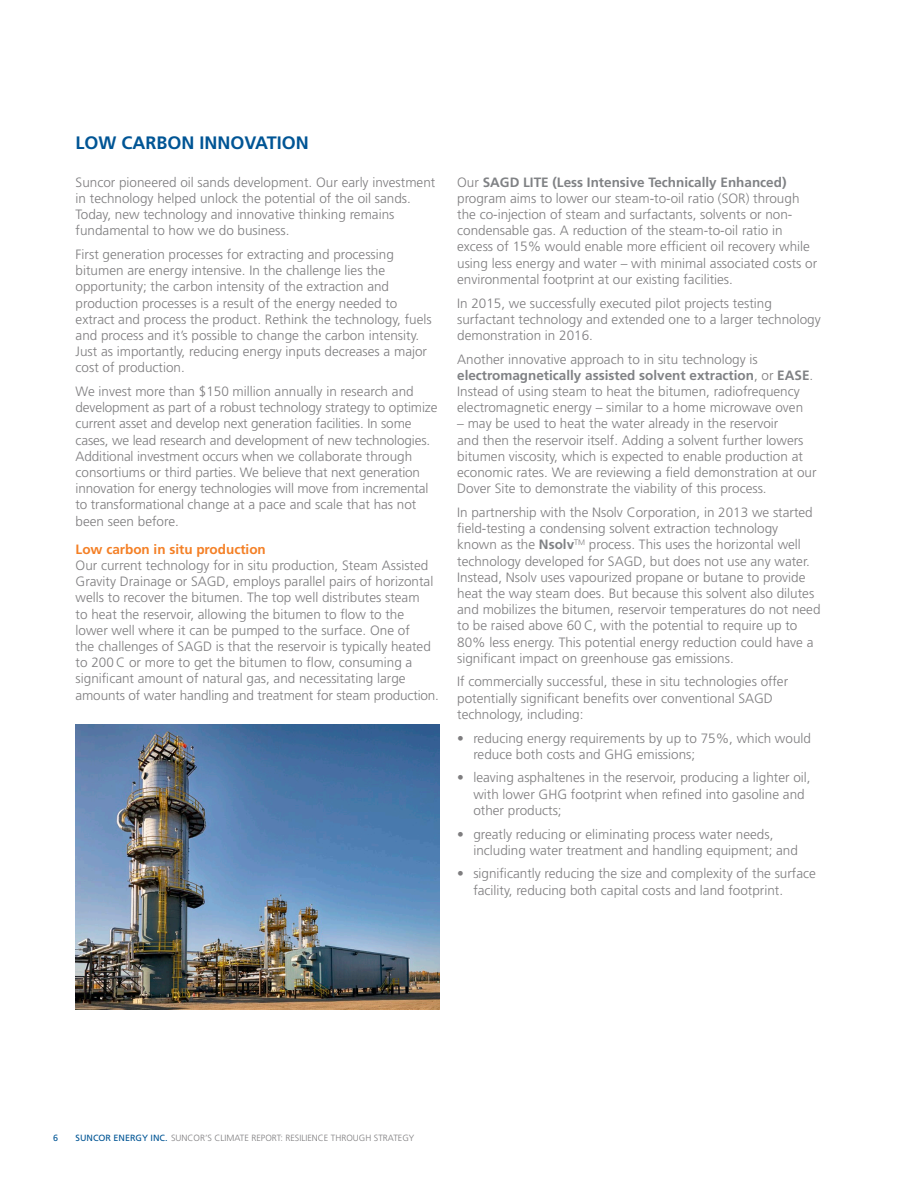
<style>
.page{position:relative;width:918px;height:1188px;background:#fff}
.page>*{position:absolute;margin:0;border:0;box-sizing:border-box;transform-origin:0 0}
.Heading{font:700 18px "Frutiger";color:#005595}
.Body_text{font:300 13.5px/16.2px "Frutiger";color:#7e7d7f}
.Subheading_1{font:700 13.5px "Frutiger";color:#f48026}
.t1{font:300 9px "Frutiger";color:#7e7d7f}
.t2{font:9px "Frutiger";color:#005595}
.s1{font-weight:700;color:#808285}
.s2{font-weight:400;color:#005595}
</style>
<div class="page">
<img style="left:76px;top:724px;width:363px;height:285px">
<p class="Heading" style="left:76px;top:132px;width:235px">LOW CARBON INNOVATION</p>
<p class="Body_text" style="left:76px;top:174px;width:361px">Suncor pioneered oil sands development. Our early investment in technology helped unlock the potential of the oil sands.<br>Today, new technology and innovative thinking remains fundamental to how we do business.</p>
<p class="Body_text" style="left:76px;top:246px;width:358px">First generation processes for extracting and processing bitumen are energy intensive. In the challenge lies the opportunity; the carbon intensity of the extraction and production processes is a result of the energy needed to extract and process the product. Rethink the technology, fuels and process and it’s possible to change the carbon intensity.<br>Just as importantly, reducing energy inputs decreases a major cost of production.</p>
<p class="Body_text" style="left:76px;top:383px;width:363px">We invest more than $150 million annually in research and development as part of a robust technology strategy to optimize current asset and develop next generation facilities. In some cases, we lead research and development of new technologies.<br>Additional investment occurs when we collaborate through consortiums or third parties. We believe that next generation innovation for energy technologies will move from incremental to transformational change at a pace and scale that has not been seen before.</p>
<p class="Subheading_1" style="left:76px;top:541px;width:192px">Low carbon in situ production</p>
<p class="Body_text" style="left:76px;top:557px;width:365px">Our current technology for in situ production, Steam Assisted Gravity Drainage or SAGD, employs parallel pairs of horizontal wells to recover the bitumen. The top well distributes steam<br>to heat the reservoir, allowing the bitumen to flow to the lower well where it can be pumped to the surface. One of<br>the challenges of SAGD is that the reservoir is typically heated to 200 C or more to get the bitumen to flow, consuming a significant amount of natural gas, and necessitating large amounts of water handling and treatment for steam production.</p>
<p class="Body_text" style="left:457px;top:174px;width:362px">Our <span class="s1">SAGD LITE (Less Intensive Technically Enhanced) </span>program aims to lower our steam-to-oil ratio (SOR) through the co-injection of steam and surfactants, solvents or non&shy;condensable gas. A reduction of the steam-to-oil ratio in excess of 15% would enable more efficient oil recovery while using less energy and water – with minimal associated costs or environmental footprint at our existing facilities.</p>
<p class="Body_text" style="left:457px;top:295px;width:365px">In 2015, we successfully executed pilot projects testing surfactant technology and extended one to a larger technology demonstration in 2016.</p>
<p class="Body_text" style="left:457px;top:351px;width:358px">Another innovative approach to in situ technology is <span class="s1">electromagnetically assisted solvent extraction</span>, or <span class="s1">EASE</span>.<br>Instead of using steam to heat the bitumen, radiofrequency electromagnetic energy – similar to a home microwave oven</p>
<p class="Body_text" style="left:457px;top:416px;width:361px">– may be used to heat the water already in the reservoir<br>and then the reservoir itself. Adding a solvent further lowers bitumen viscosity, which is expected to enable production at economic rates. We are reviewing a field demonstration at our Dover Site to demonstrate the viability of this process.</p>
<p class="Body_text" style="left:457px;top:504px;width:365px">In partnership with the Nsolv Corporation, in 2013 we started field-testing a condensing solvent extraction technology known as the <span class="s1">Nsolv</span><sup>TM</sup> process. This uses the horizontal well technology developed for SAGD, but does not use any water.<br>Instead, Nsolv uses vapourized propane or butane to provide heat the way steam does. But because this solvent also dilutes and mobilizes the bitumen, reservoir temperatures do not need to be raised above 60 C, with the potential to require up to 80% less energy. This potential energy reduction could have a significant impact on greenhouse gas emissions.</p>
<p class="Body_text" style="left:457px;top:674px;width:333px">If commercially successful, these in situ technologies offer potentially significant benefits over conventional SAGD technology, including:</p>
<p class="Body_text" style="left:473px;top:730px;width:339px;text-indent:-16px">• reducing energy requirements by up to 75%, which would reduce both costs and GHG emissions;</p>
<p class="Body_text" style="left:473px;top:770px;width:339px;text-indent:-16px">• leaving asphaltenes in the reservoir, producing a lighter oil, with lower GHG footprint when refined into gasoline and other products;</p>
<p class="Body_text" style="left:473px;top:826px;width:326px;text-indent:-16px">• greatly reducing or eliminating process water needs, including water treatment and handling equipment; and</p>
<p class="Body_text" style="left:473px;top:866px;width:344px;text-indent:-16px">• significantly reducing the size and complexity of the surface facility, reducing both capital costs and land footprint.</p>
<p class="t2" style="left:53px;top:1133px;width:7px">6</p>
<p class="t1" style="left:76px;top:1133px;width:340px"><span class="s2">SUNCOR ENERGY INC.</span> SUNCOR’S CLIMATE REPORT: RESILIENCE THROUGH STRATEGY</p>
</div>
